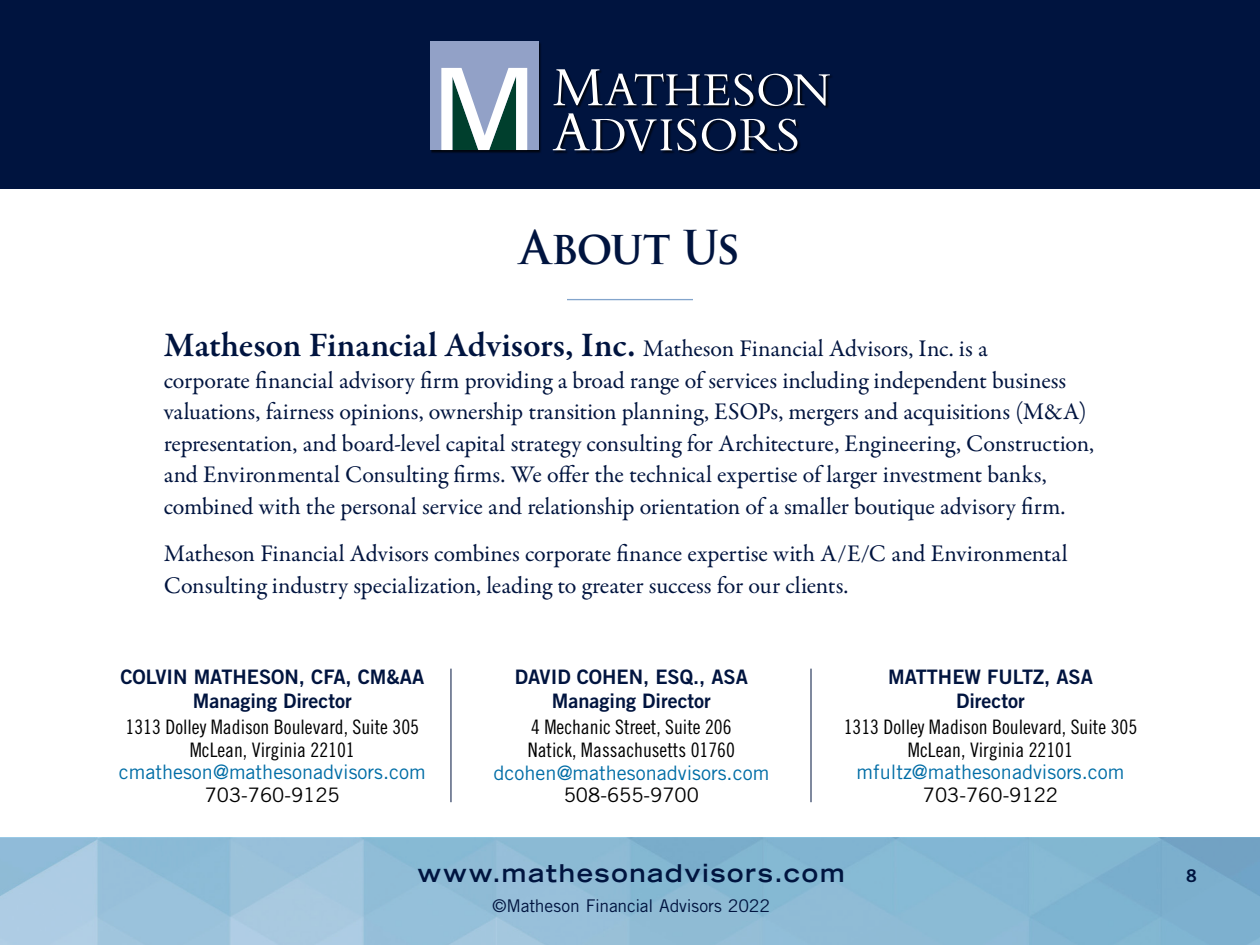
<style>
.page{position:relative;width:1260px;height:945px;background:#fff}
.page>*{position:absolute;margin:0;border:0;box-sizing:border-box;transform-origin:0 0}
.t1{font:700 45.5px "Trajan Pro";letter-spacing:-.045em;color:#00143f;scale:.95 1}
.t2{font:700 expanded 24.5px "Trade Gothic LT Std";letter-spacing:.07em;color:#00143f}
.t3{font:24.15px/31.5px "Garamond Premr Pro";letter-spacing:-.005em;color:#00143f}
.t4{font:19.95px/22.8px "Trade Gothic LT Std Cn 18";color:#000;text-align:center}
.t5{font:19.95px/24px "Trade Gothic LT Std Bd 2";color:#00143f;text-align:center}
.t6{font:19.95px "Trade Gothic LT Std";color:#006da6}
.t7{font:19.95px "Trade Gothic LT Std";color:#000}
.t8{font:17.5px "Trade Gothic LT Std";letter-spacing:-.01em;color:#00143f}
.t9{font:17.5px "Trade Gothic LT Std Bd 2";color:#00143f}
.s1{font-weight:600;font-size:35px}
</style>
<div class="page">
<svg style="left:0;top:838px;width:1260px;height:107px;background:#8ebbd6"></svg>
<div style="left:0;top:0;width:1260px;height:189px;background:#00143f"></div>
<div style="left:431px;top:42px;width:402px;height:113px;background:#000;opacity:.75"></div>
<svg style="left:554px;top:69px;width:199px;height:37px"></svg>
<svg style="left:759px;top:74px;width:71px;height:32px"></svg>
<svg style="left:553px;top:113px;width:143px;height:38px"></svg>
<svg style="left:702px;top:119px;width:95px;height:32px"></svg>
<div style="left:430px;top:41px;width:109px;height:109px;background:#92a1c7"></div>
<svg style="left:441px;top:68px;width:86px;height:82px"></svg>
<hr style="left:567px;top:299px;width:126px;height:1px;background:#83a5cc">
<hr style="left:451px;top:669px;width:1px;height:133px;background:#00143f">
<hr style="left:811px;top:669px;width:1px;height:133px;background:#00143f">
<h1 class="t1" style="left:520px;top:219px;width:233px">About Us</h1>
<p class="t3" style="left:164px;top:334px;width:932px"><span class="s1">Matheson Financial Advisors, Inc.</span> Matheson Financial Advisors, Inc. is a<br>corporate financial advisory firm providing a broad range of services including independent business valuations, fairness opinions, ownership transition planning, ESOPs, mergers and acquisitions (M&amp;A) representation, and board-level capital strategy consulting for Architecture, Engineering, Construction, and Environmental Consulting firms. We offer the technical expertise of larger investment banks, combined with the personal service and relationship orientation of a smaller boutique advisory firm.</p>
<p class="t3" style="left:164px;top:538px;width:905px">Matheson Financial Advisors combines corporate finance expertise with A/E/C and Environmental<br>Consulting industry specialization, leading to greater success for our clients.</p>
<p class="t5" style="left:120px;top:665px;width:305px">COLVIN MATHESON, CFA, CM&amp;AA<br>Managing Director</p>
<p class="t4" style="left:126px;top:715px;width:295px">1313 Dolley Madison Boulevard, Suite 305<br>McLean, Virginia 22101</p>
<p class="t6" style="left:119px;top:760px;width:308px">cmatheson@mathesonadvisors.com</p>
<p class="t7" style="left:205px;top:783px;width:137px">703-760-9125</p>
<p class="t5" style="left:515px;top:665px;width:235px">DAVID COHEN, ESQ., ASA<br>Managing Director</p>
<p class="t4" style="left:528px;top:715px;width:209px;text-align:left">4 Mechanic Street, Suite 206<br>Natick, Massachusetts 01760</p>
<p class="t6" style="left:493px;top:760px;width:277px">dcohen@mathesonadvisors.com</p>
<p class="t7" style="left:564px;top:783px;width:137px">508-655-9700</p>
<p class="t5" style="left:888px;top:665px;width:206px">MATTHEW FULTZ, ASA<br>Director</p>
<p class="t4" style="left:844px;top:715px;width:295px">1313 Dolley Madison Boulevard, Suite 305<br>McLean, Virginia 22101</p>
<p class="t6" style="left:856px;top:760px;width:270px">mfultz@mathesonadvisors.com</p>
<p class="t7" style="left:923px;top:783px;width:137px">703-760-9122</p>
<p class="t2" style="left:418px;top:857px;width:428px">www.mathesonadvisors.com</p>
<p class="t9" style="left:1186px;top:865px;width:12px">8</p>
<p class="t8" style="left:492px;top:895px;width:279px">©Matheson Financial Advisors 2022</p>
</div>
